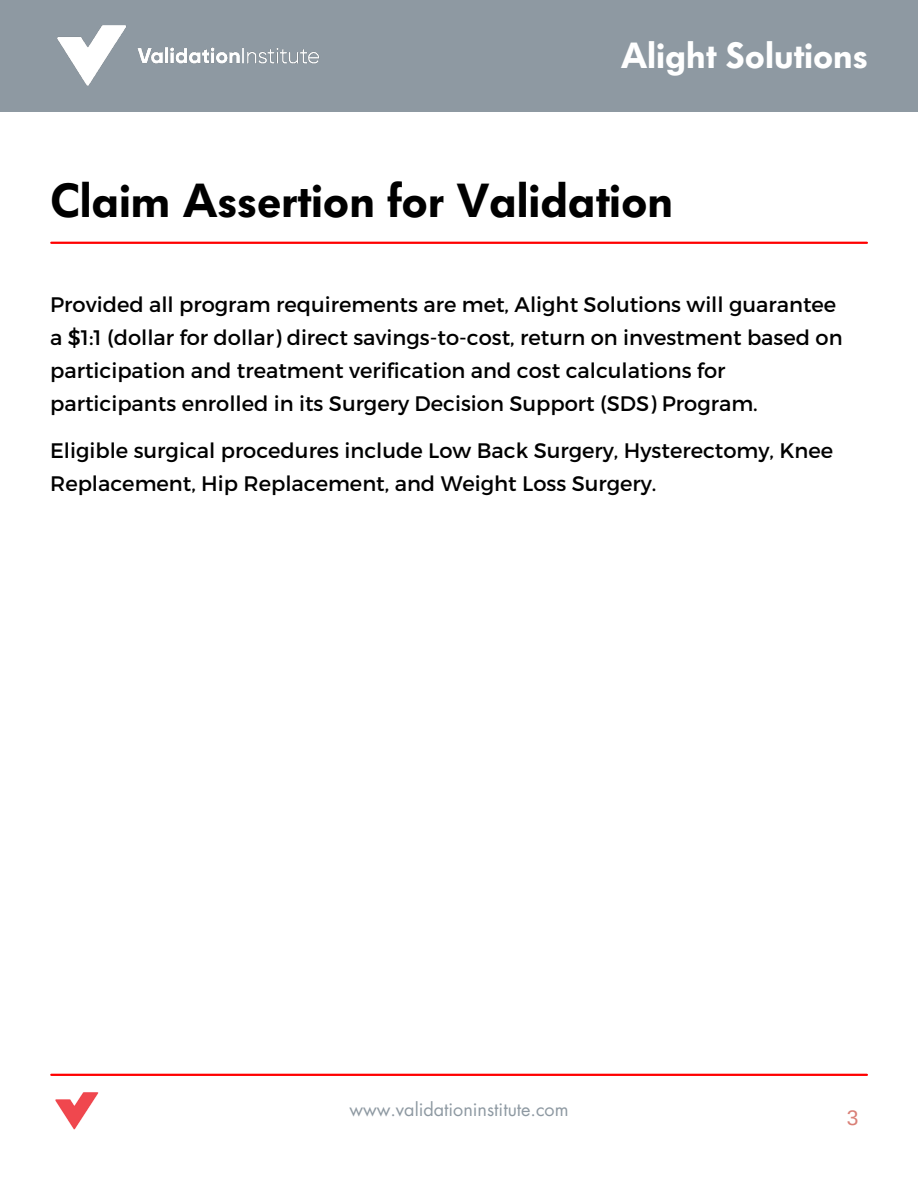
<style>
.page{position:relative;width:918px;height:1188px;background:#fff}
.page>*{position:absolute;margin:0;border:0;box-sizing:border-box;transform-origin:0 0}
.t1{font:600 47.25px "Futura BQ";color:#000}
.t2{font:600 36px "Futura BQ";color:#fff}
.t3{font:21px/33px "Montserrat";color:#000}
.t4{font:21px "Arimo";color:#d97f76}
.t5{font:18px "Futura LT";color:#8e99a2}
</style>
<div class="page">
<div style="left:0;top:0;width:918px;height:111px;background:#8e99a2"></div>
<img style="left:57px;top:25px;width:262px;height:61px">
<hr style="left:51px;top:1074px;width:816px;height:2px;background:#f00">
<img style="left:55px;top:1092px;width:44px;height:38px">
<hr style="left:51px;top:242px;width:816px;height:2px;background:#f00">
<p class="t2" style="left:621px;top:35px;width:248px">Alight Solutions</p>
<p class="t1" style="left:50px;top:173px;width:625px">Claim Assertion for Validation</p>
<p class="t3" style="left:50px;top:287px;width:794px">Provided all program requirements are met, Alight Solutions will guarantee a $1:1 (dollar for dollar) direct savings-to-cost, return on investment based on participation and treatment verification and cost calculations for participants enrolled in its Surgery Decision Support (SDS) Program.</p>
<p class="t3" style="left:50px;top:433px;width:785px">Eligible surgical procedures include Low Back Surgery, Hysterectomy, Knee<br>Replacement, Hip Replacement, and Weight Loss Surgery.</p>
<p class="t5" style="left:349px;top:1098px;width:221px">www.validationinstitute.com</p>
<p class="t4" style="left:847px;top:1106px;width:13px">3</p>
</div>
